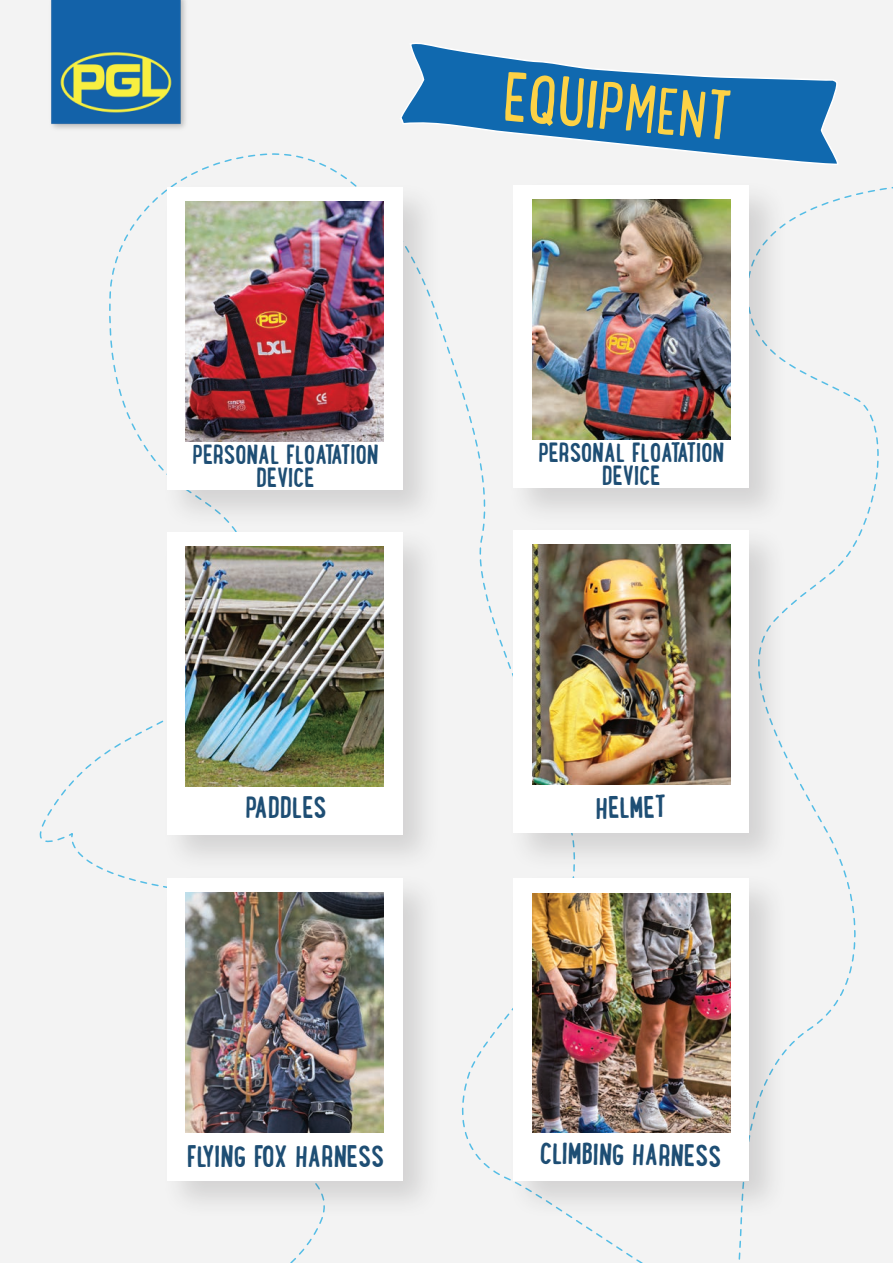
<style>
.page{position:relative;width:893px;height:1263px;background:#f3f3f3}
.page>*{position:absolute;margin:0;border:0;box-sizing:border-box;transform-origin:0 0}
.t1{font:72px "Lunch Box";color:#fcd246}
.t2{font:700 27px "Lunch Box W01";color:#1e4e74}
.t3{font:700 24px/22.5px "Lunch Box W01";color:#1e4e74;text-align:center}
</style>
<div class="page">
<svg style="left:400px;top:43px;width:438px;height:122px"></svg>
<img style="left:51px;top:0;width:135px;height:129px">
<div style="left:161px;top:181px;width:282px;height:349px;background:#231f20;opacity:.15"></div>
<div style="left:167px;top:187px;width:235px;height:303px;background:#fff"></div>
<img style="left:186px;top:201px;width:197px;height:240px">
<div style="left:508px;top:872px;width:281px;height:348px;background:#231f20;opacity:.15"></div>
<div style="left:513px;top:878px;width:236px;height:302px;background:#fff"></div>
<img style="left:533px;top:894px;width:197px;height:238px">
<div style="left:161px;top:526px;width:282px;height:348px;background:#231f20;opacity:.15"></div>
<div style="left:167px;top:532px;width:235px;height:302px;background:#fff"></div>
<img style="left:186px;top:546px;width:197px;height:240px">
<div style="left:508px;top:524px;width:281px;height:349px;background:#231f20;opacity:.15"></div>
<div style="left:513px;top:530px;width:236px;height:303px;background:#fff"></div>
<img style="left:533px;top:544px;width:197px;height:240px">
<div style="left:508px;top:179px;width:281px;height:349px;background:#231f20;opacity:.15"></div>
<div style="left:513px;top:185px;width:236px;height:303px;background:#fff"></div>
<img style="left:533px;top:199px;width:197px;height:240px">
<div style="left:161px;top:872px;width:282px;height:348px;background:#231f20;opacity:.15"></div>
<div style="left:167px;top:878px;width:235px;height:302px;background:#fff"></div>
<img style="left:186px;top:892px;width:197px;height:240px">
<p class="t3" style="left:193px;top:445px;width:187px">PERSONAL FLOATATION<br>DEVICE</p>
<h1 class="t1" style="left:508px;top:46px;width:230px;rotate:5deg">EQUIPMENT</h1>
<p class="t3" style="left:538px;top:443px;width:187px">PERSONAL FLOATATION<br>DEVICE</p>
<p class="t2" style="left:246px;top:793px;width:82px">PADDLES</p>
<p class="t2" style="left:595px;top:793px;width:72px;rotate:-1deg">HELMET</p>
<p class="t2" style="left:187px;top:1142px;width:199px">FLYING FOX HARNESS</p>
<p class="t2" style="left:540px;top:1138px;width:183px;rotate:1deg">CLIMBING HARNESS</p>
</div>
